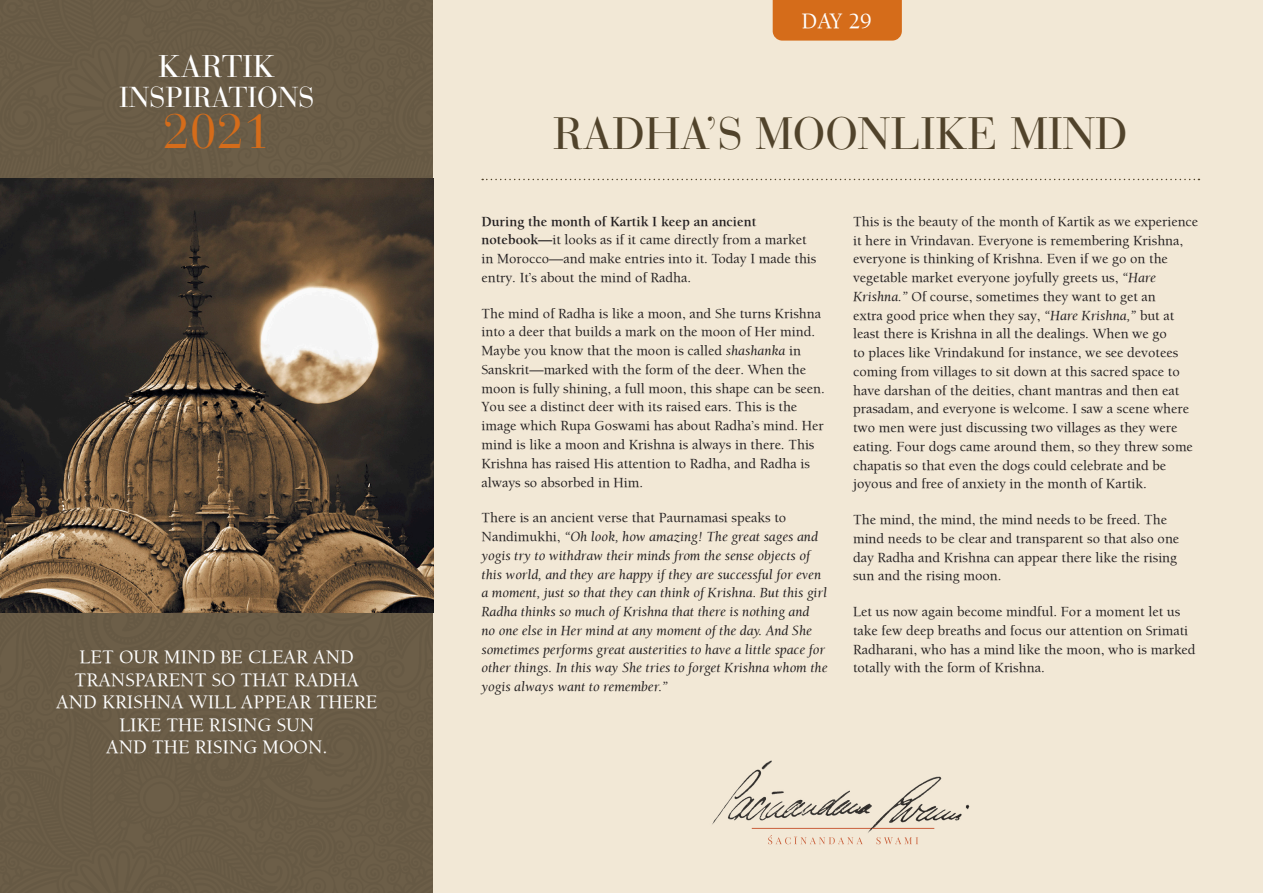
<style>
.page{position:relative;width:1263px;height:893px;background:#fff}
.page>*{position:absolute;margin:0;border:0;box-sizing:border-box;transform-origin:0 0}
.t1{font:48.45px "Bauer Bodoni";color:#d56c1a}
.t2{font:45px "Bauer Bodoni";color:#51432b}
.t3{font:31.2px "Bauer Bodoni";color:#fff}
.t4{font:28.65px "Bauer Bodoni";color:#fff}
.t5{font:22.5px "Balaram";color:#fff}
.t6{font:19.5px/22.5px "Balaram";color:#fff;text-align:center}
.t7{font:14.25px/18.8px "Balaram";color:#231f20}
.t8{font:italic 14.25px/18.8px "Balaram";color:#231f20}
.s1{font-weight:700}
.s2{font-style:italic}
.s3{font-style:normal}
</style>
<div class="page">
<div style="left:0;top:0;width:434px;height:893px;background:#695b46"></div>
<div style="left:434px;top:0;width:829px;height:893px;background:#f2e8d6"></div>
<svg style="left:768px;top:835px;width:150px;height:9px"></svg>
<img style="left:712px;top:760px;width:258px;height:73px">
<svg style="left:482px;top:179px;width:717px;height:1px"></svg>
<div style="left:773px;top:0;width:129px;height:41px;background:#d56c1a"></div>
<img style="left:0;top:179px;width:434px;height:433px">
<h3 class="t3" style="left:158px;top:48px;width:119px">KARTIK</h3>
<h3 class="t4" style="left:119px;top:80px;width:197px">INSPIRATIONS</h3>
<h1 class="t1" style="left:163px;top:103px;width:109px">2021</h1>
<h3 class="t6" style="left:56px;top:645px;width:323px">LET OUR MIND BE CLEAR AND<br>TRANSPARENT SO THAT RADHA<br>AND KRISHNA WILL APPEAR THERE<br>LIKE THE RISING SUN<br>AND THE RISING MOON.</h3>
<h3 class="t5" style="left:801px;top:7px;width:72px">DAY 29</h3>
<h2 class="t2" style="left:553px;top:107px;width:577px">RADHA’S MOONLIKE MIND</h2>
<p class="t7" style="left:481px;top:212px;width:336px"><span class="s1">During the month of Kartik I keep an ancient notebook—</span>it looks as if it came directly from a market in Morocco—and make entries into it. Today I made this entry. It’s about the mind of Radha.</p>
<p class="t7" style="left:481px;top:304px;width:345px">The mind of Radha is like a moon, and She turns Krishna into a deer that builds a mark on the moon of Her mind.<br>Maybe you know that the moon is called <span class="s2">shashanka</span> in Sanskrit—marked with the form of the deer. When the moon is fully shining, a full moon, this shape can be seen.<br>You see a distinct deer with its raised ears. This is the image which Rupa Goswami has about Radha’s mind. Her mind is like a moon and Krishna is always in there. This Krishna has raised His attention to Radha, and Radha is always so absorbed in Him.</p>
<p class="t8" style="left:481px;top:508px;width:348px"><span class="s3">There is an ancient verse that Paurnamasi speaks to Nandimukhi,</span> “Oh look, how amazing! The great sages and yogis try to withdraw their minds from the sense objects of this world, and they are happy if they are successful for even a moment, just so that they can think of Krishna. But this girl Radha thinks so much of Krishna that there is nothing and<br>no one else in Her mind at any moment of the day. And She sometimes performs great austerities to have a little space for other things. In this way She tries to forget Krishna whom the yogis always want to remember.”</p>
<p class="t7" style="left:853px;top:212px;width:347px">This is the beauty of the month of Kartik as we experience it here in Vrindavan. Everyone is remembering Krishna, everyone is thinking of Krishna. Even if we go on the vegetable market everyone joyfully greets us, <span class="s2">“Hare Krishna.”</span> Of course, sometimes they want to get an<br>extra good price when they say, <span class="s2">“Hare Krishna,”</span> but at least there is Krishna in all the dealings. When we go<br>to places like Vrindakund for instance, we see devotees coming from villages to sit down at this sacred space to have darshan of the deities, chant mantras and then eat prasadam, and everyone is welcome. I saw a scene where two men were just discussing two villages as they were eating. Four dogs came around them, so they threw some chapatis so that even the dogs could celebrate and be joyous and free of anxiety in the month of Kartik.</p>
<p class="t7" style="left:853px;top:510px;width:328px">The mind, the mind, the mind needs to be freed. The mind needs to be clear and transparent so that also one day Radha and Krishna can appear there like the rising sun and the rising moon.</p>
<p class="t7" style="left:853px;top:602px;width:344px">Let us now again become mindful. For a moment let us take few deep breaths and focus our attention on Srimati Radharani, who has a mind like the moon, who is marked totally with the form of Krishna.</p>
</div>
